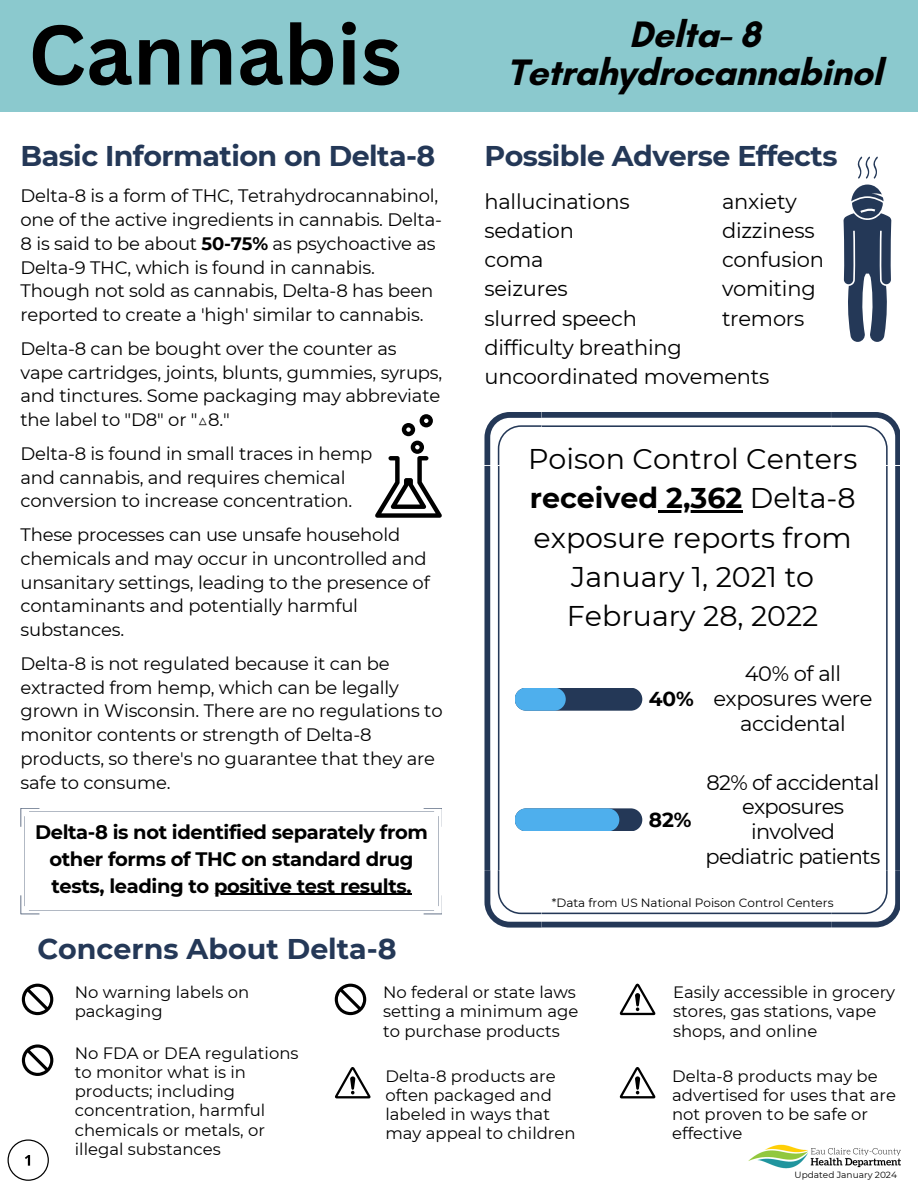
<style>
.page{position:relative;width:918px;height:1188px;background:#fff}
.page>*{position:absolute;margin:0;border:0;box-sizing:border-box;transform-origin:0 0}
.t1{font:700 82.5px "Canva Sans";color:#000}
.t2{font:700 37.5px "Glacial Indifference";letter-spacing:-.015em;color:#000}
.t3{font:28.5px/39.3px "Montserrat";color:#000}
.t4{font:700 28.5px "Montserrat";letter-spacing:-.02em;color:#243857}
.t5{font:700 28.5px "Montserrat";color:#243857}
.t6{font:21px/29.2px "Montserrat";letter-spacing:-.01em;color:#000}
.t7{font:21px/24.8px "Montserrat";letter-spacing:-.03em;color:#000;text-align:center}
.t8{font:700 20.1px "Montserrat";color:#000}
.t9{font:700 19.5px/27px "Montserrat";letter-spacing:-.02em;color:#000;text-align:center}
.t10{font:18px/23.7px "Montserrat";letter-spacing:-.01em;color:#000}
.t11{font:16.5px/19.2px "Montserrat";color:#000}
.t12{font:12px "Montserrat";color:#000}
.t13{font:9px "Montserrat";color:#000}
.s1{font-weight:700}
</style>
<div class="page">
<svg style="left:484px;top:412px;width:416px;height:515px"></svg>
<div style="left:515px;top:808px;width:127px;height:23px;background:#243857;border-radius:11px"></div>
<div style="left:515px;top:808px;width:104px;height:23px;background:#4eafed;border-radius:11px"></div>
<div style="left:515px;top:688px;width:127px;height:23px;background:#243857;border-radius:11px"></div>
<div style="left:515px;top:688px;width:51px;height:23px;background:#4eafed;border-radius:11px"></div>
<svg style="left:8px;top:1139px;width:41px;height:42px"></svg>
<svg style="left:375px;top:414px;width:67px;height:104px"></svg>
<svg style="left:843px;top:185px;width:48px;height:157px"></svg>
<svg style="left:858px;top:156px;width:20px;height:23px"></svg>
<svg style="left:620px;top:984px;width:36px;height:31px"></svg>
<svg style="left:22px;top:1044px;width:31px;height:32px"></svg>
<svg style="left:22px;top:984px;width:31px;height:31px"></svg>
<svg style="left:335px;top:984px;width:31px;height:31px"></svg>
<svg style="left:335px;top:1067px;width:36px;height:31px"></svg>
<svg style="left:620px;top:1067px;width:36px;height:31px"></svg>
<svg style="left:21px;top:808px;width:421px;height:106px"></svg>
<hr style="left:214px;top:894px;width:197px;height:1px;background:#000">
<hr style="left:658px;top:510px;width:84px;height:3px;background:#000">
<div style="left:0;top:0;width:918px;height:112px;background:#8bc9ce"></div>
<img style="left:748px;top:1144px;width:153px;height:25px">
<p class="t1" style="left:28px;top:-4px;width:375px">Cannabis</p>
<p class="t4" style="left:21px;top:138px;width:416px">Basic Information on Delta-8</p>
<h1 class="t10" style="left:21px;top:184px;width:423px">Delta-8 is a form of THC, Tetrahydrocannabinol, one of the active ingredients in cannabis. Delta-8 is said to be about <span class="s1">50-75%</span> as psychoactive as Delta-9 THC, which is found in cannabis.<br>Though not sold as cannabis, Delta-8 has been reported to create a 'high' similar to cannabis.</h1>
<h2 class="t10" style="left:21px;top:337px;width:423px">Delta-8 can be bought over the counter as vape cartridges, joints, blunts, gummies, syrups, and tinctures. Some packaging may abbreviate the label to "D8" or "△8."</h2>
<h3 class="t10" style="left:21px;top:442px;width:353px">Delta-8 is found in small traces in hemp</h3>
<p class="t10" style="left:21px;top:465px;width:327px">and cannabis, and requires chemical</p>
<p class="t10" style="left:21px;top:489px;width:333px">conversion to increase concentration.</p>
<p class="t10" style="left:21px;top:523px;width:411px">These processes can use unsafe household chemicals and may occur in uncontrolled and unsanitary settings, leading to the presence of contaminants and potentially harmful substances.</p>
<p class="t10" style="left:21px;top:652px;width:424px">Delta-8 is not regulated because it can be extracted from hemp, which can be legally grown in Wisconsin. There are no regulations to monitor contents or strength of Delta-8 products, so there's no guarantee that they are safe to consume.</p>
<p class="t9" style="left:35px;top:818px;width:394px">Delta-8 is not identified separately from other forms of THC on standard drug tests, leading to positive test results.</p>
<h6 class="t5" style="left:37px;top:932px;width:361px">Concerns About Delta-8</h6>
<p class="t2" style="left:629px;top:12px;width:133px">Delta- 8</p>
<p class="t2" style="left:507px;top:49px;width:377px">Tetrahydrocannabinol</p>
<p class="t4" style="left:484px;top:138px;width:355px">Possible Adverse Effects</p>
<p class="t6" style="left:484px;top:186px;width:287px">hallucinations<br>sedation<br>coma<br>seizures<br>slurred speech<br>difficulty breathing uncoordinated movements</p>
<p class="t6" style="left:722px;top:186px;width:104px">anxiety dizziness confusion vomiting tremors</p>
<h6 class="t3" style="left:528px;top:439px;width:331px">Poison Control Centers <span class="s1">received 2,362</span> Delta-8</h6>
<p class="t3" style="left:534px;top:518px;width:320px;text-align:center">exposure reports from<br>January 1, 2021 to<br>February 28, 2022</p>
<h3 class="t6" style="left:713px;top:661px;width:161px;line-height:24.8px;text-align:center">40% of all exposures were accidental</h3>
<p class="t8" style="left:649px;top:687px;width:47px">40%</p>
<p class="t8" style="left:649px;top:808px;width:44px">82%</p>
<h6 class="t7" style="left:706px;top:770px;width:176px">82% of accidental exposures involved pediatric patients</h6>
<p class="t12" style="left:552px;top:895px;width:283px">*Data from US National Poison Control Centers</p>
<p class="t11" style="left:75px;top:983px;width:176px">No warning labels on packaging</p>
<h5 class="t11" style="left:383px;top:983px;width:197px">No federal or state laws setting a minimum age to purchase products</h5>
<h3 class="t11" style="left:385px;top:1066px;width:192px">Delta-8 products are often packaged and labeled in ways that may appeal to children</h3>
<h6 class="t11" style="left:672px;top:1066px;width:225px">Delta-8 products may be advertised for uses that are not proven to be safe or effective</h6>
<p class="t11" style="left:673px;top:983px;width:224px">Easily accessible in grocery stores, gas stations, vape shops, and online</p>
<p class="t11" style="left:75px;top:1044px;width:225px">No FDA or DEA regulations to monitor what is in products; including concentration, harmful chemicals or metals, or illegal substances</p>
<p class="t13" style="left:795px;top:1169px;width:104px">Updated January 2024</p>
</div>
